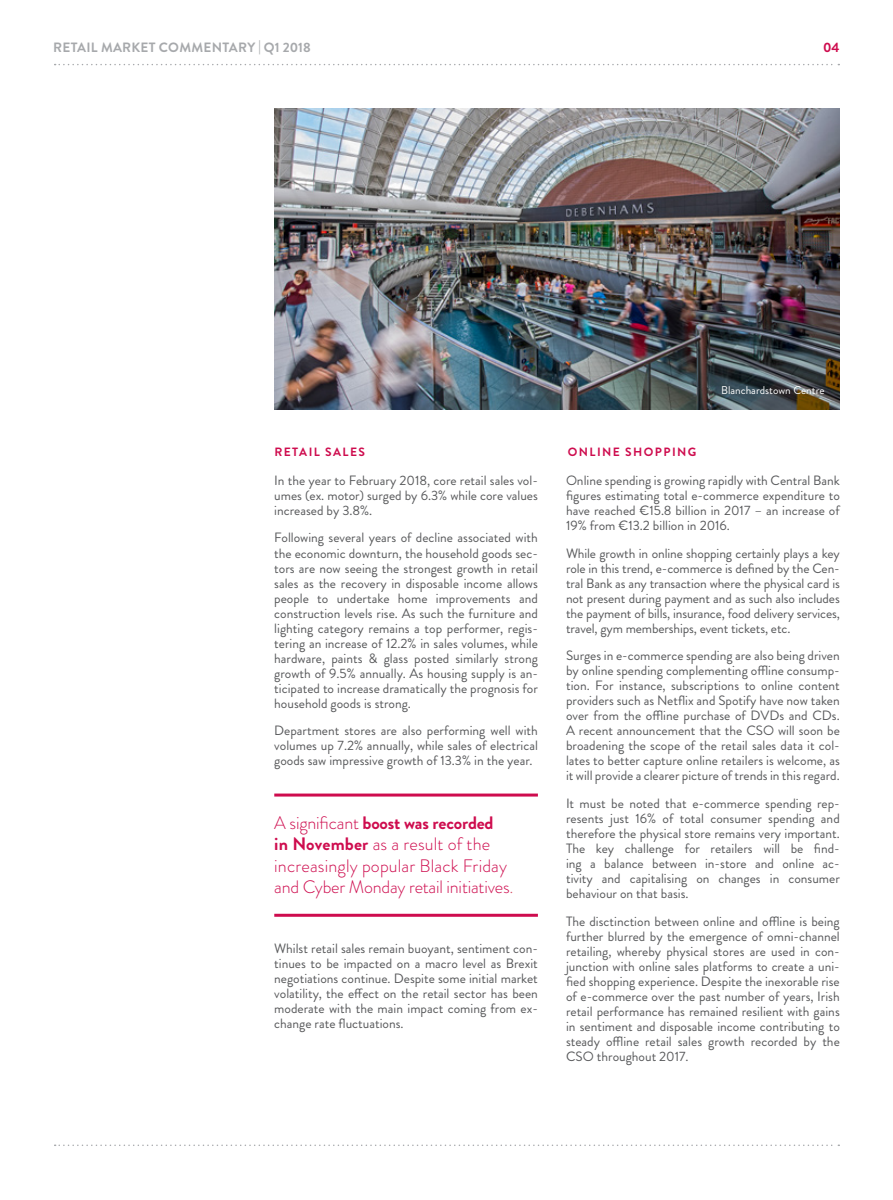
<style>
.page{position:relative;width:893px;height:1200px;background:#fff}
.page>*{position:absolute;margin:0;border:0;box-sizing:border-box;transform-origin:0 0}
.t1{font:300 18px/21.5px "Brandon Grotesque";letter-spacing:.01em;color:#ce0c4e}
.t2{font:13.5px/15px "Brandon Grotesque";color:#58595b;text-align:justify}
.t3{font:700 13.5px "Brandon Grotesque";letter-spacing:.02em;color:#a7a9ac}
.t4{font:700 13.5px "Brandon Grotesque";color:#ce0c4e}
.t5{font:700 12px "Brandon Grotesque";letter-spacing:.12em;color:#ce0c4e}
.t6{font:11.25px "Brandon Grotesque";color:#fff}
.s1{font-weight:700}
.s2{color:#d65066}
</style>
<div class="page">
<hr style="left:274px;top:793px;width:264px;height:3px;background:#ce0c4e">
<hr style="left:274px;top:913px;width:264px;height:3px;background:#ce0c4e">
<img style="left:274px;top:108px;width:566px;height:301px">
<svg style="left:55px;top:64px;width:784px;height:1px"></svg>
<svg style="left:55px;top:1144px;width:784px;height:1px"></svg>
<p class="t3" style="left:53px;top:38px;width:259px">RETAIL MARKET COMMENTARY | Q1 2018</p>
<p class="t4" style="left:823px;top:38px;width:18px">04</p>
<p class="t6" style="left:721px;top:382px;width:105px">Blanchardstown Centre</p>
<p class="t5" style="left:274px;top:443px;width:92px">RETAIL SALES</p>
<p class="t5" style="left:568px;top:443px;width:130px">ONLINE SHOPPING</p>
<p class="t2" style="left:274px;top:472px;width:265px">In the year to February 2018, core retail sales vol&shy;umes (ex. motor) surged by 6.3% while core values increased by 3.8%.</p>
<p class="t2" style="left:274px;top:530px;width:265px">Following several years of decline associated with the economic downturn, the household goods sec&shy;tors are now seeing the strongest growth in retail sales as the recovery in disposable income allows people to undertake home improvements and construction levels rise. As such the furniture and lighting category remains a top performer, regis&shy;tering an increase of 12.2% in sales volumes, while hardware, paints &amp; glass posted similarly strong growth of 9.5% annually. As housing supply is an&shy;ticipated to increase dramatically the prognosis for household goods is strong.</p>
<p class="t2" style="left:274px;top:723px;width:265px">Department stores are also performing well with volumes up 7.2% annually, while sales of electrical goods saw impressive growth of 13.3% in the year.</p>
<p class="t2" style="left:566px;top:472px;width:275px">Online spending is growing rapidly with Central Bank figures estimating total e-commerce expenditure to have reached €15.8 billion in 2017 – an increase of 19% from €13.2 billion in 2016.</p>
<p class="t2" style="left:566px;top:545px;width:275px">While growth in online shopping certainly plays a key role in this trend, e-commerce is defined by the Cen&shy;tral Bank as any transaction where the physical card is not present during payment and as such also includes the payment of bills, insurance, food delivery services, travel, gym memberships, event tickets, etc.</p>
<p class="t2" style="left:566px;top:648px;width:275px">Surges in e-commerce spending are also being driven by online spending complementing offline consump&shy;tion. For instance, subscriptions to online content providers such as Netflix and Spotify have now taken over from the offline purchase of DVDs and CDs.<br>A recent announcement that the CSO will soon be broadening the scope of the retail sales data it col&shy;lates to better capture online retailers is welcome, as it will provide a clearer picture of trends in this regard.</p>
<p class="t2" style="left:566px;top:796px;width:275px">It must be noted that e-commerce spending rep&shy;resents just 16% of total consumer spending and therefore the physical store remains very important.<br>The key challenge for retailers will be find&shy;ing a balance between in-store and online ac&shy;tivity and capitalising on changes in consumer behaviour on that basis.</p>
<p class="t2" style="left:566px;top:913px;width:275px">The disctinction between online and offline is being further blurred by the emergence of omni-channel retailing, whereby physical stores are used in con&shy;junction with online sales platforms to create a uni&shy;fied shopping experience. Despite the inexorable rise of e-commerce over the past number of years, Irish retail performance has remained resilient with gains in sentiment and disposable income contributing to steady offline retail sales growth recorded by the CSO throughout 2017.</p>
<h1 class="t1" style="left:274px;top:811px;width:241px">A significant <span class="s1">boost was recorded<br>in November</span> as a result of the increasingly popular Black Friday and Cyber Monday retail initiatives<span class="s2">.</span></h1>
<p class="t2" style="left:274px;top:940px;width:265px">Whilst retail sales remain buoyant, sentiment con&shy;tinues to be impacted on a macro level as Brexit negotiations continue. Despite some initial market volatility, the effect on the retail sector has been moderate with the main impact coming from ex&shy;change rate fluctuations.</p>
</div>
